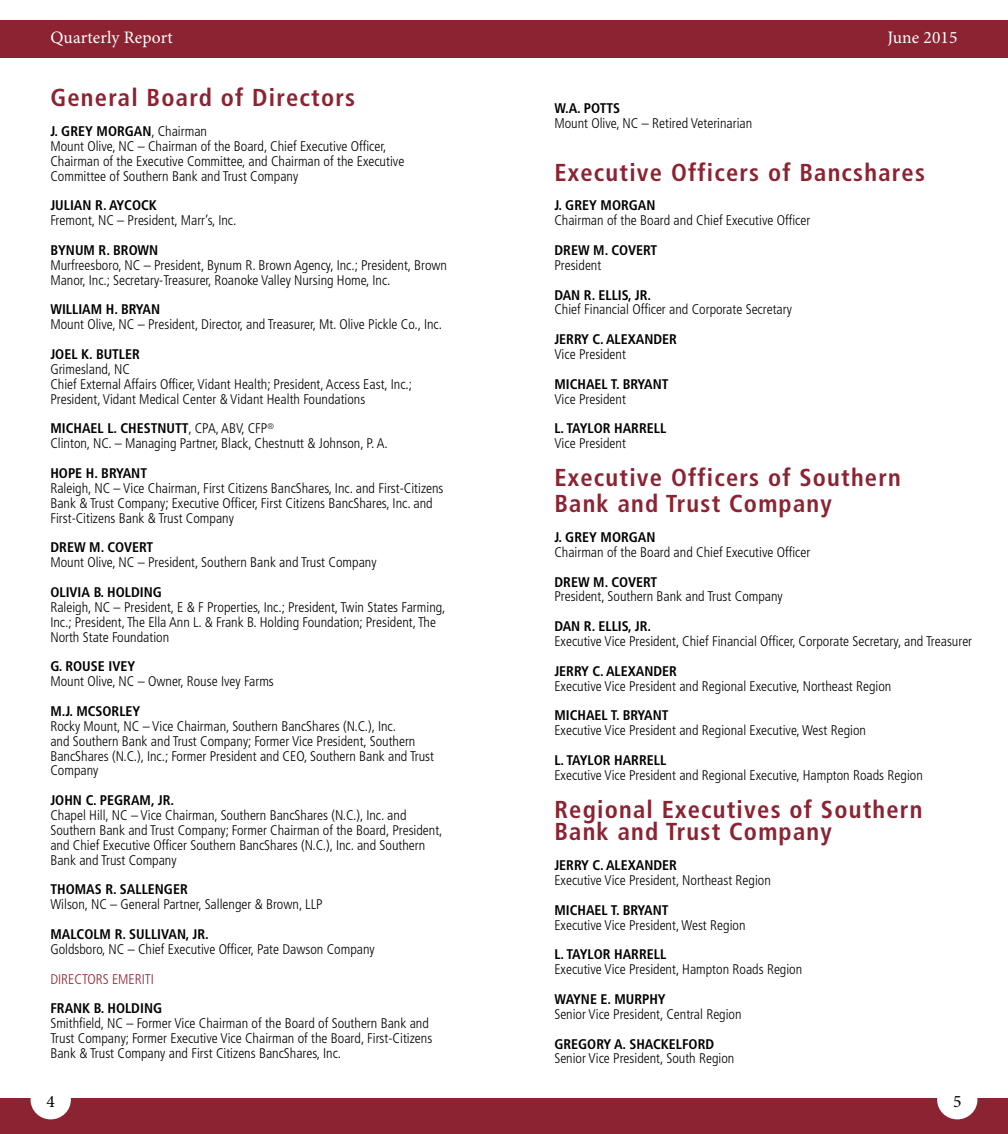
<style>
.page{position:relative;width:1008px;height:1134px;background:#fff}
.page>*{position:absolute;margin:0;border:0;box-sizing:border-box;transform-origin:0 0}
.t1{font:700 condensed 24.5px/26.2px "Frutiger LT Std";letter-spacing:.05em;color:#8b2332}
.t2{font:17.5px "Minion Pro";letter-spacing:.01em;color:#fff}
.t3{font:17.5px "Minion Pro";color:#000}
.t4{font:300 condensed 14px/14.9px "Frutiger LT Std";color:#000}
.t5{font:700 condensed 14px "Frutiger LT Std";color:#000}
.t6{font:300 condensed 14px "Frutiger LT Std";color:#8b2332}
.s1{font-weight:700}
</style>
<div class="page">
<div style="left:0;top:20px;width:1008px;height:37px;background:#8b2332"></div>
<div style="left:0;top:1099px;width:1008px;height:35px;background:#8b2332"></div>
<div style="left:31px;top:1080px;width:40px;height:39px;background:#fff;border-radius:50%"></div>
<div style="left:937px;top:1080px;width:40px;height:39px;background:#fff;border-radius:50%"></div>
<p class="t2" style="left:50px;top:26px;width:124px">Quarterly Report</p>
<p class="t2" style="left:887px;top:26px;width:72px">June 2015</p>
<h1 class="t1" style="left:50px;top:85px;width:306px">General Board of Directors</h1>
<p class="t4" style="left:50px;top:124px;width:355px"><span class="s1">J. GREY MORGAN</span>, Chairman<br>Mount Olive, NC – Chairman of the Board, Chief Executive Officer, Chairman of the Executive Committee, and Chairman of the Executive Committee of Southern Bank and Trust Company</p>
<p class="t5" style="left:50px;top:197px;width:108px">JULIAN R. AYCOCK</p>
<p class="t4" style="left:50px;top:213px;width:188px">Fremont, NC – President, Marr’s, Inc.</p>
<p class="t5" style="left:50px;top:242px;width:109px">BYNUM R. BROWN</p>
<p class="t4" style="left:50px;top:258px;width:398px">Murfreesboro, NC – President, Bynum R. Brown Agency, Inc.; President, Brown<br>Manor, Inc.; Secretary-Treasurer, Roanoke Valley Nursing Home, Inc.</p>
<p class="t5" style="left:50px;top:301px;width:111px">WILLIAM H. BRYAN</p>
<p class="t4" style="left:50px;top:317px;width:393px">Mount Olive, NC – President, Director, and Treasurer, Mt. Olive Pickle Co., Inc.</p>
<p class="t5" style="left:50px;top:346px;width:91px">JOEL K. BUTLER</p>
<p class="t4" style="left:50px;top:362px;width:363px">Grimesland, NC<br>Chief External Affairs Officer, Vidant Health; President, Access East, Inc.;<br>President, Vidant Medical Center &amp; Vidant Health Foundations</p>
<p class="t4" style="left:50px;top:421px;width:339px"><span class="s1">MICHAEL L. CHESTNUTT</span>, CPA, ABV, CFP<sup>®<br></sup>Clinton, NC. – Managing Partner, Black, Chestnutt &amp; Johnson, P. A.</p>
<p class="t5" style="left:50px;top:465px;width:98px">HOPE H. BRYANT</p>
<p class="t4" style="left:50px;top:481px;width:395px">Raleigh, NC – Vice Chairman, First Citizens BancShares, Inc. and First-Citizens<br>Bank &amp; Trust Company; Executive Officer, First Citizens BancShares, Inc. and<br>First-Citizens Bank &amp; Trust Company</p>
<p class="t5" style="left:50px;top:539px;width:104px">DREW M. COVERT</p>
<p class="t4" style="left:50px;top:555px;width:328px">Mount Olive, NC – President, Southern Bank and Trust Company</p>
<p class="t5" style="left:50px;top:584px;width:113px">OLIVIA B. HOLDING</p>
<p class="t4" style="left:50px;top:600px;width:397px">Raleigh, NC – President, E &amp; F Properties, Inc.; President, Twin States Farming,<br>Inc.; President, The Ella Ann L. &amp; Frank B. Holding Foundation; President, The<br>North State Foundation</p>
<p class="t5" style="left:50px;top:658px;width:86px">G. ROUSE IVEY</p>
<p class="t4" style="left:50px;top:674px;width:225px">Mount Olive, NC – Owner, Rouse Ivey Farms</p>
<p class="t5" style="left:50px;top:703px;width:92px">M.J. MCSORLEY</p>
<p class="t4" style="left:50px;top:719px;width:385px">Rocky Mount, NC – Vice Chairman, Southern BancShares (N.C.), Inc.<br>and Southern Bank and Trust Company; Former Vice President, Southern BancShares (N.C.), Inc.; Former President and CEO, Southern Bank and Trust Company</p>
<p class="t5" style="left:50px;top:792px;width:125px">JOHN C. PEGRAM, JR.</p>
<p class="t4" style="left:50px;top:808px;width:394px">Chapel Hill, NC – Vice Chairman, Southern BancShares (N.C.), Inc. and Southern Bank and Trust Company; Former Chairman of the Board, President, and Chief Executive Officer Southern BancShares (N.C.), Inc. and Southern Bank and Trust Company</p>
<p class="t5" style="left:50px;top:881px;width:139px">THOMAS R. SALLENGER</p>
<p class="t4" style="left:50px;top:897px;width:274px">Wilson, NC – General Partner, Sallenger &amp; Brown, LLP</p>
<p class="t5" style="left:50px;top:926px;width:160px">MALCOLM R. SULLIVAN, JR.</p>
<p class="t4" style="left:50px;top:942px;width:326px">Goldsboro, NC – Chief Executive Officer, Pate Dawson Company</p>
<p class="t6" style="left:50px;top:971px;width:105px">DIRECTORS EMERITI</p>
<p class="t5" style="left:50px;top:1000px;width:113px">FRANK B. HOLDING</p>
<p class="t4" style="left:50px;top:1016px;width:383px">Smithfield, NC – Former Vice Chairman of the Board of Southern Bank and<br>Trust Company; Former Executive Vice Chairman of the Board, First-Citizens<br>Bank &amp; Trust Company and First Citizens BancShares, Inc.</p>
<p class="t5" style="left:554px;top:100px;width:67px">W.A. POTTS</p>
<p class="t4" style="left:554px;top:116px;width:199px">Mount Olive, NC – Retired Veterinarian</p>
<h1 class="t1" style="left:554px;top:159px;width:372px">Executive Officers of Bancshares</h1>
<p class="t5" style="left:554px;top:197px;width:103px">J. GREY MORGAN</p>
<p class="t4" style="left:554px;top:213px;width:257px">Chairman of the Board and Chief Executive Officer</p>
<p class="t5" style="left:554px;top:242px;width:104px">DREW M. COVERT</p>
<p class="t4" style="left:554px;top:258px;width:48px">President</p>
<p class="t5" style="left:554px;top:286px;width:98px">DAN R. ELLIS, JR.</p>
<p class="t4" style="left:554px;top:302px;width:239px">Chief Financial Officer and Corporate Secretary</p>
<p class="t5" style="left:554px;top:331px;width:124px">JERRY C. ALEXANDER</p>
<p class="t4" style="left:554px;top:347px;width:73px">Vice President</p>
<p class="t5" style="left:554px;top:376px;width:116px">MICHAEL T. BRYANT</p>
<p class="t4" style="left:554px;top:392px;width:73px">Vice President</p>
<p class="t5" style="left:554px;top:420px;width:113px">L. TAYLOR HARRELL</p>
<p class="t4" style="left:554px;top:436px;width:73px">Vice President</p>
<h1 class="t1" style="left:554px;top:464px;width:348px">Executive Officers of Southern<br>Bank and Trust Company</h1>
<p class="t5" style="left:554px;top:529px;width:103px">J. GREY MORGAN</p>
<p class="t4" style="left:554px;top:545px;width:257px">Chairman of the Board and Chief Executive Officer</p>
<p class="t5" style="left:554px;top:573px;width:104px">DREW M. COVERT</p>
<p class="t4" style="left:554px;top:589px;width:230px">President, Southern Bank and Trust Company</p>
<p class="t5" style="left:554px;top:618px;width:98px">DAN R. ELLIS, JR.</p>
<p class="t4" style="left:554px;top:634px;width:419px">Executive Vice President, Chief Financial Officer, Corporate Secretary, and Treasurer</p>
<p class="t5" style="left:554px;top:663px;width:124px">JERRY C. ALEXANDER</p>
<p class="t4" style="left:554px;top:679px;width:339px">Executive Vice President and Regional Executive, Northeast Region</p>
<p class="t5" style="left:554px;top:707px;width:116px">MICHAEL T. BRYANT</p>
<p class="t4" style="left:554px;top:723px;width:313px">Executive Vice President and Regional Executive, West Region</p>
<p class="t5" style="left:554px;top:752px;width:113px">L. TAYLOR HARRELL</p>
<p class="t4" style="left:554px;top:768px;width:370px">Executive Vice President and Regional Executive, Hampton Roads Region</p>
<h1 class="t1" style="left:554px;top:798px;width:370px;line-height:22.8px">Regional Executives of Southern<br>Bank and Trust Company</h1>
<p class="t5" style="left:554px;top:857px;width:124px">JERRY C. ALEXANDER</p>
<p class="t4" style="left:554px;top:873px;width:218px">Executive Vice President, Northeast Region</p>
<p class="t5" style="left:554px;top:902px;width:116px">MICHAEL T. BRYANT</p>
<p class="t4" style="left:554px;top:917px;width:193px">Executive Vice President, West Region</p>
<p class="t5" style="left:554px;top:946px;width:113px">L. TAYLOR HARRELL</p>
<p class="t4" style="left:554px;top:962px;width:249px">Executive Vice President, Hampton Roads Region</p>
<p class="t5" style="left:554px;top:991px;width:113px">WAYNE E. MURPHY</p>
<p class="t4" style="left:554px;top:1007px;width:189px">Senior Vice President, Central Region</p>
<p class="t5" style="left:554px;top:1035px;width:161px">GREGORY A. SHACKELFORD</p>
<p class="t4" style="left:554px;top:1051px;width:181px">Senior Vice President, South Region</p>
<p class="t3" style="left:47px;top:1090px;width:10px">4</p>
<p class="t3" style="left:953px;top:1090px;width:10px">5</p>
</div>
